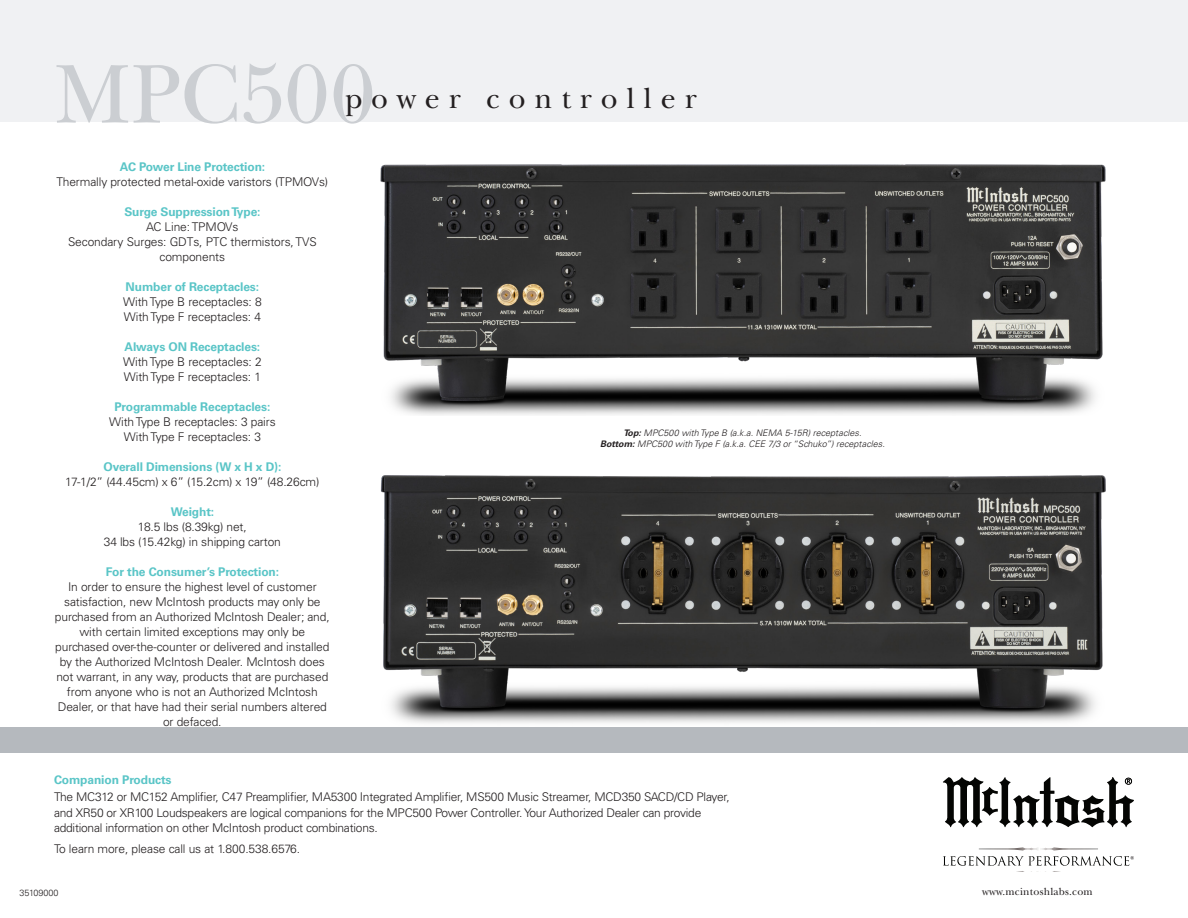
<style>
.page{position:relative;width:1188px;height:918px;background:#fff}
.page>*{position:absolute;margin:0;border:0;box-sizing:border-box;transform-origin:0 0}
.t1{font:87px "New Baskerville Std";letter-spacing:.005em;color:#cbced2}
.t2{font:30px "New Baskerville Std";letter-spacing:.295em;color:#231f20}
.t3{font:300 12px/15px "Univers LT Std";letter-spacing:-.01em;color:#231f20;text-align:center}
.t4{font:700 12px "Univers LT Std";letter-spacing:-.01em;color:#5ac5c7}
.t5{font:10.65px "New Baskerville Std";letter-spacing:.02em;color:#231f20}
.t6{font:italic 300 9px "Univers LT Std";color:#231f20}
.t7{font:300 9px "Univers LT Std";letter-spacing:-.01em;color:#231f20}
.s1{font-weight:700;color:#5ac5c7}
.s2{font-weight:700}
</style>
<div class="page">
<svg style="left:943px;top:777px;width:191px;height:50px"></svg>
<svg style="left:943px;top:847px;width:191px;height:25px"></svg>
<div style="left:0;top:0;width:1188px;height:122px;background:#f0f1f3"></div>
<div style="left:0;top:727px;width:1188px;height:26px;background:#b5b9be"></div>
<img style="left:380px;top:164px;width:726px;height:251px">
<img style="left:380px;top:475px;width:726px;height:248px">
<p class="t1" style="left:54px;top:44px;width:323px">MPC500</p>
<p class="t2" style="left:345px;top:80px;width:353px">power controller</p>
<p class="t4" style="left:120px;top:159px;width:147px">AC Power Line Protection:</p>
<p class="t3" style="left:57px;top:174px;width:273px">Thermally protected metal-oxide varistors (TPMOVs)</p>
<p class="t4" style="left:124px;top:204px;width:138px">Surge Suppression Type:</p>
<p class="t3" style="left:146px;top:219px;width:94px">AC Line: TPMOVs</p>
<p class="t3" style="left:68px;top:234px;width:250px">Secondary Surges: GDTs, PTC thermistors, TVS components</p>
<p class="t4" style="left:126px;top:279px;width:135px">Number of Receptacles:</p>
<p class="t3" style="left:123px;top:294px;width:140px">With Type B receptacles: 8</p>
<p class="t3" style="left:124px;top:309px;width:139px">With Type F receptacles: 4</p>
<p class="t4" style="left:125px;top:339px;width:137px">Always ON Receptacles:</p>
<p class="t3" style="left:123px;top:354px;width:140px">With Type B receptacles: 2</p>
<p class="t3" style="left:124px;top:369px;width:139px">With Type F receptacles: 1</p>
<p class="t4" style="left:114px;top:399px;width:157px">Programmable Receptacles:</p>
<p class="t3" style="left:109px;top:414px;width:168px">With Type B receptacles: 3 pairs</p>
<p class="t3" style="left:124px;top:429px;width:139px">With Type F receptacles: 3</p>
<p class="t4" style="left:104px;top:459px;width:179px">Overall Dimensions (W x H x D):</p>
<p class="t3" style="left:65px;top:474px;width:256px">17-1/2” (44.45cm) x 6” (15.2cm) x 19” (48.26cm)</p>
<p class="t4" style="left:171px;top:504px;width:45px">Weight:</p>
<p class="t3" style="left:138px;top:519px;width:110px">18.5 lbs (8.39kg) net,</p>
<p class="t3" style="left:104px;top:534px;width:179px">34 lbs (15.42kg) in shipping carton</p>
<p class="t3" style="left:55px;top:564px;width:276px"><span class="s1">For the Consumer’s Protection:<br></span>In order to ensure the highest level of customer satisfaction, new McIntosh products may only be purchased from an Authorized McIntosh Dealer; and, with certain limited exceptions may only be purchased over-the-counter or delivered and installed by the Authorized McIntosh Dealer. McIntosh does not warrant, in any way, products that are purchased from anyone who is not an Authorized McIntosh Dealer, or that have had their serial numbers altered or defaced.</p>
<p class="t6" style="left:623px;top:427px;width:240px"><span class="s2">Top:</span> MPC500 with Type B (a.k.a. NEMA 5-15R) receptacles.</p>
<p class="t6" style="left:600px;top:438px;width:286px"><span class="s2">Bottom:</span> MPC500 with Type F (a.k.a. CEE 7/3 or “Schuko”) receptacles.</p>
<p class="t4" style="left:54px;top:773px;width:119px">Companion Products</p>
<p class="t3" style="left:54px;top:788px;width:677px;line-height:16.5px;text-align:left">The MC312 or MC152 Amplifier, C47 Preamplifier, MA5300 Integrated Amplifier, MS500 Music Streamer, MCD350 SACD/CD Player, and XR50 or XR100 Loudspeakers are logical companions for the MPC500 Power Controller. Your Authorized Dealer can provide</p>
<p class="t3" style="left:54px;top:820px;width:325px">additional information on other McIntosh product combinations.</p>
<p class="t3" style="left:54px;top:841px;width:248px">To learn more, please call us at 1.800.538.6576.</p>
<p class="t7" style="left:20px;top:887px;width:41px">35109000</p>
<p class="t5" style="left:982px;top:885px;width:112px">www.mcintoshlabs.com</p>
</div>
